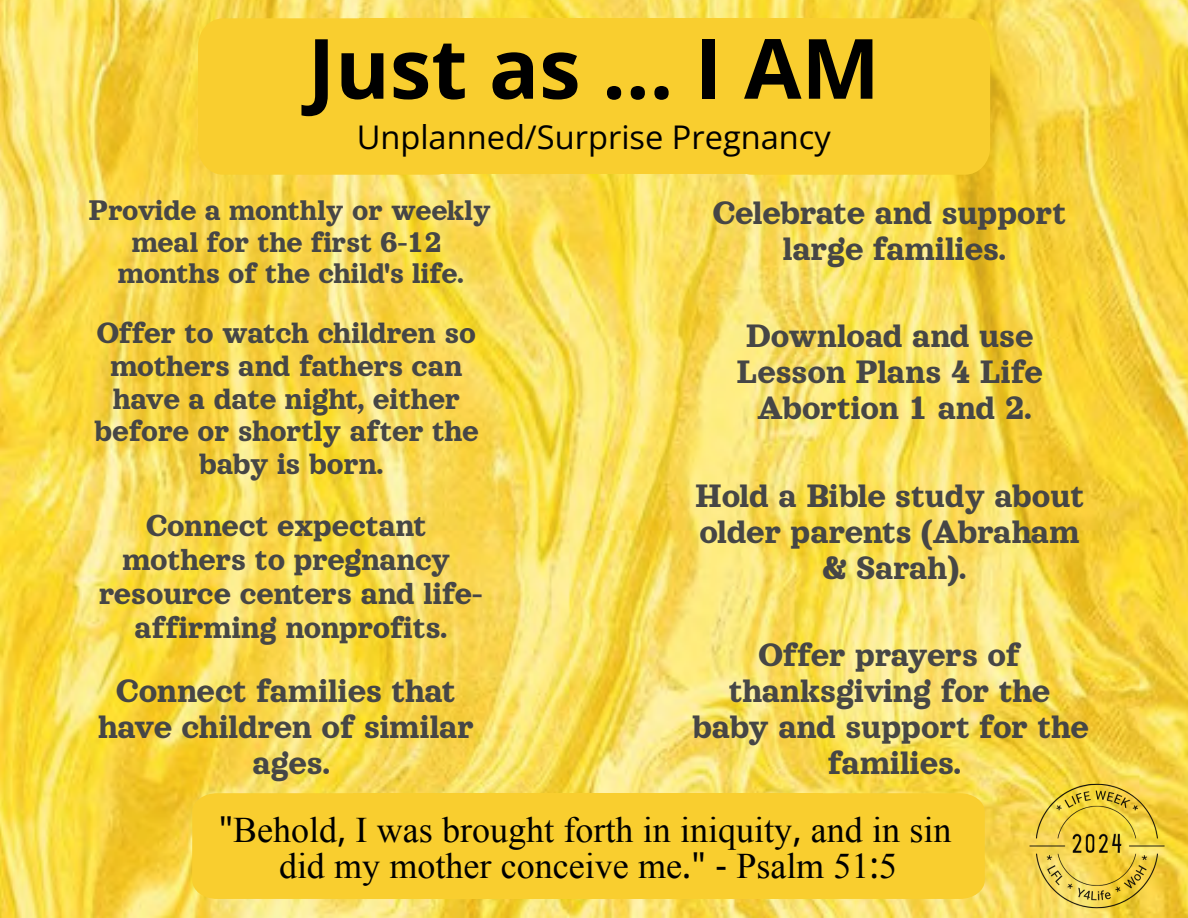
<style>
.page{position:relative;width:1188px;height:918px;background:#fff}
.page>*{position:absolute;margin:0;border:0;box-sizing:border-box;transform-origin:0 0}
.t1{font:700 83.25px "Open Sans";color:#000}
.t2{font:36px/36px "Orelega One";color:#464646;text-align:center}
.t3{font:36px/36px "Times New Roman";color:#000;text-align:center}
.t4{font:33.75px/33.8px "Orelega One";color:#464646;text-align:center}
.t5{font:32.6px/32.6px "Orelega One";color:#464646;text-align:center}
.t6{font:32.6px "Open Sans";color:#000}
.t7{font:31.5px/31.5px "Orelega One";color:#464646;text-align:center}
.s1{font-family:"Noto Sans Khmer"}
</style>
<div class="page">
<img style="left:0;top:0;width:1188px;height:918px">
<div style="left:359px;top:19px;width:469px;height:155px;background:#f9ce2f"></div>
<div style="left:198px;top:18px;width:263px;height:157px;background:#f9ce2f"></div>
<div style="left:727px;top:18px;width:263px;height:157px;background:#f9ce2f"></div>
<div style="left:354px;top:793px;width:469px;height:106px;background:#f9ce2f"></div>
<div style="left:192px;top:793px;width:162px;height:106px;background:#f9ce2f"></div>
<div style="left:823px;top:793px;width:162px;height:106px;background:#f9ce2f"></div>
<img style="left:985px;top:734px;width:203px;height:184px">
<p class="t1" style="left:308px;top:10px;width:574px">Just as ... I AM</p>
<p class="t6" style="left:357px;top:115px;width:476px">Unplanned/Surprise Pregnancy</p>
<p class="t7" style="left:89px;top:195px;width:404px">Provide a monthly or weekly meal for the first 6-12 months of the child's life.</p>
<p class="t5" style="left:94px;top:317px;width:386px">Offer to watch children so mothers and fathers can have a date night, either before or shortly after the baby is born.</p>
<p class="t4" style="left:99px;top:509px;width:385px">Connect expectant mothers to pregnancy resource centers and life&shy;affirming nonprofits.</p>
<p class="t2" style="left:98px;top:673px;width:378px">Connect families that have children of similar ages.</p>
<p class="t2" style="left:713px;top:195px;width:354px">Celebrate and support large families.</p>
<p class="t2" style="left:736px;top:318px;width:308px">Download and use<br>Lesson Plans 4 Life<br>Abortion 1 and 2.</p>
<p class="t2" style="left:695px;top:478px;width:391px">Hold a Bible study about older parents (Abraham &amp; Sarah).</p>
<p class="t2" style="left:692px;top:637px;width:398px">Offer prayers of thanksgiving for the baby and support for the families.</p>
<p class="t3" style="left:219px;top:812px;width:734px"><span class="s1">"</span>Behold<span class="s1">,</span> I was brought forth in iniquity<span class="s1">,</span> and in sin did my mother conceive me<span class="s1">." -</span> Psalm 51<span class="s1">:</span>5</p>
</div>
